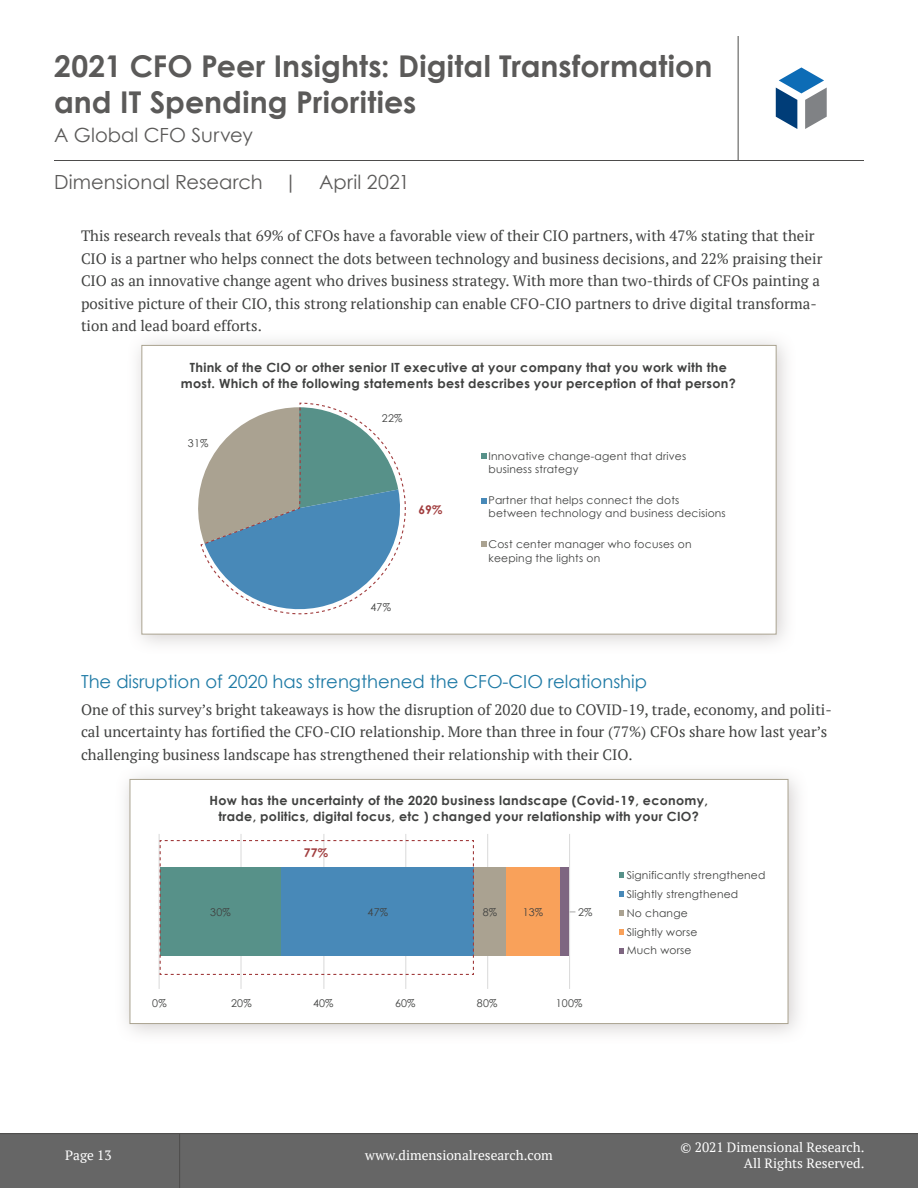
<style>
.page{position:relative;width:918px;height:1188px;background:#fff}
.page>*{position:absolute;margin:0;border:0;box-sizing:border-box;transform-origin:0 0}
.t1{font:700 30px/36px "Century Gothic";letter-spacing:.005em;color:#5b5a59}
.t2{font:19.5px "Century Gothic";letter-spacing:.005em;color:#5b5a59}
.Subheader_02{font:18px "Century Gothic";color:#1e7aa5}
.Content{font:15px/22.5px "PT Serif";color:#404140}
.t3{font:13.5px/16.2px "PT Serif";color:#fff;text-align:right}
.t4{font:700 12.6px/15.6px "Century Gothic";letter-spacing:.025em;color:#404140;text-align:center}
.Chart{font:700 12px "Century Gothic";color:#a13d3e}
.t5{font:10.8px/18.8px "Century Gothic";letter-spacing:.02em;color:#404140}
</style>
<div class="page">
<div style="left:0;top:1134px;width:918px;height:54px;background:#666"></div>
<hr style="left:0;top:1133px;width:918px;height:1px;background:#4d4c4b">
<hr style="left:179px;top:1134px;width:1px;height:54px;background:#4d4c4b">
<hr style="left:54px;top:160px;width:810px;height:1px;background:#4d4c4b">
<hr style="left:738px;top:36px;width:1px;height:124px;background:#4d4c4b">
<svg style="left:776px;top:67px;width:51px;height:62px"></svg>
<div style="left:126px;top:330px;width:671px;height:325px;background:#837877;opacity:.35"></div>
<div style="left:141px;top:345px;width:636px;height:289px;background:#fff;border:1px solid #aaa390"></div>
<div style="left:114px;top:764px;width:695px;height:281px;background:#837877;opacity:.35"></div>
<div style="left:130px;top:779px;width:658px;height:245px;background:#fff;border:1px solid #aaa390"></div>
<svg style="left:481px;top:453px;width:5px;height:6px"></svg>
<svg style="left:481px;top:498px;width:5px;height:6px"></svg>
<svg style="left:481px;top:542px;width:5px;height:5px"></svg>
<svg style="left:200px;top:402px;width:206px;height:213px"></svg>
<hr style="left:159px;top:834px;width:1px;height:155px;background:#d9d9d9">
<hr style="left:241px;top:834px;width:1px;height:155px;background:#d9d9d9">
<hr style="left:324px;top:834px;width:1px;height:155px;background:#d9d9d9">
<hr style="left:405px;top:834px;width:1px;height:155px;background:#d9d9d9">
<hr style="left:487px;top:834px;width:1px;height:155px;background:#d9d9d9">
<hr style="left:569px;top:834px;width:1px;height:155px;background:#d9d9d9">
<div style="left:475px;top:868px;width:31px;height:88px;background:#aaa291"></div>
<div style="left:506px;top:868px;width:54px;height:88px;background:#f9a15a"></div>
<div style="left:560px;top:868px;width:9px;height:88px;background:#7e6681"></div>
<svg style="left:619px;top:872px;width:5px;height:6px"></svg>
<svg style="left:619px;top:891px;width:5px;height:6px"></svg>
<svg style="left:619px;top:910px;width:5px;height:6px"></svg>
<svg style="left:619px;top:929px;width:5px;height:6px"></svg>
<svg style="left:619px;top:948px;width:5px;height:6px"></svg>
<svg style="left:159px;top:839px;width:316px;height:137px"></svg>
<h1 class="t1" style="left:54px;top:47px;width:660px">2021 CFO Peer Insights: Digital Transformation and IT Spending Priorities</h1>
<h2 class="t2" style="left:54px;top:121px;width:200px">A Global CFO Survey</h2>
<h2 class="t2" style="left:54px;top:169px;width:357px">Dimensional Research | April 2021</h2>
<p class="Content" style="left:81px;top:224px;width:743px">This research reveals that 69% of CFOs have a favorable view of their CIO partners, with 47% stating that their CIO is a partner who helps connect the dots between technology and business decisions, and 22% praising their CIO as an innovative change agent who drives business strategy. With more than two-thirds of CFOs painting a positive picture of their CIO, this strong relationship can enable CFO-CIO partners to drive digital transforma&shy;tion and lead board efforts.</p>
<p class="t4" style="left:181px;top:359px;width:557px">Think of the CIO or other senior IT executive at your company that you work with the most. Which of the following statements best describes your perception of that person?</p>
<p class="t5" style="left:188px;top:434px;width:22px">31%</p>
<p class="t5" style="left:382px;top:408px;width:22px">22%</p>
<p class="Chart" style="left:419px;top:500px;width:25px">69%</p>
<p class="t5" style="left:370px;top:597px;width:22px">47%</p>
<p class="t5" style="left:489px;top:449px;width:199px;line-height:13.6px">Innovative change-agent that drives business strategy</p>
<p class="t5" style="left:489px;top:493px;width:239px;line-height:13.6px">Partner that helps connect the dots between technology and business decisions</p>
<p class="t5" style="left:489px;top:538px;width:205px;line-height:13.6px">Cost center manager who focuses on keeping the lights on</p>
<p class="Subheader_02" style="left:81px;top:669px;width:568px">The disruption of 2020 has strengthened the CFO-CIO relationship</p>
<p class="Content" style="left:81px;top:698px;width:752px">One of this survey’s bright takeaways is how the disruption of 2020 due to COVID-19, trade, economy, and politi&shy;cal uncertainty has fortified the CFO-CIO relationship. More than three in four (77%) CFOs share how last year’s challenging business landscape has strengthened their relationship with their CIO.</p>
<p class="t4" style="left:210px;top:792px;width:500px">How has the uncertainty of the 2020 business landscape (Covid-19, economy, trade, politics, digital focus, etc ) changed your relationship with your CIO?</p>
<p class="Chart" style="left:304px;top:844px;width:26px">77%</p>
<p class="t5" style="left:210px;top:903px;width:22px">30%</p>
<p class="t5" style="left:368px;top:903px;width:22px">47%</p>
<p class="t5" style="left:483px;top:903px;width:16px">8%</p>
<p class="t5" style="left:523px;top:903px;width:22px">13%</p>
<p class="t5" style="left:578px;top:903px;width:16px">2%</p>
<p class="t5" style="left:152px;top:994px;width:16px">0%</p>
<p class="t5" style="left:231px;top:994px;width:22px">20%</p>
<p class="t5" style="left:313px;top:994px;width:22px">40%</p>
<p class="t5" style="left:395px;top:994px;width:22px">60%</p>
<p class="t5" style="left:477px;top:994px;width:22px">80%</p>
<p class="t5" style="left:556px;top:994px;width:28px">100%</p>
<p class="t5" style="left:627px;top:866px;width:140px">Significantly strengthened<br>Slightly strengthened<br>No change<br>Slightly worse<br>Much worse</p>
<p class="t3" style="left:65px;top:1147px;width:48px">Page 13</p>
<p class="t3" style="left:365px;top:1147px;width:189px">www.dimensionalresearch.com</p>
<p class="t3" style="left:681px;top:1139px;width:185px">© 2021 Dimensional Research.<br>All Rights Reserved.</p>
</div>
